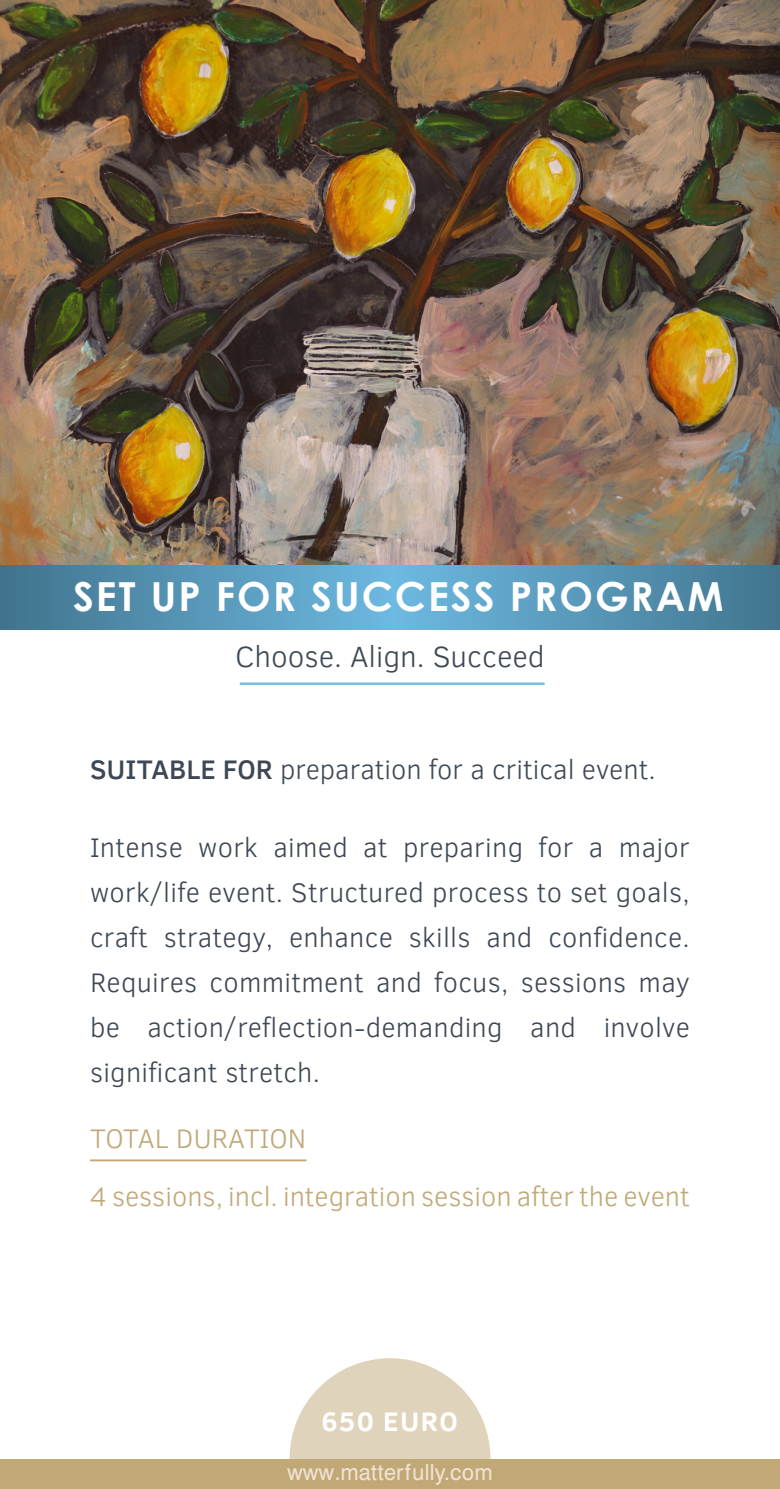
<style>
.page{position:relative;width:780px;height:1489px;background:#fff}
.page>*{position:absolute;margin:0;border:0;box-sizing:border-box;transform-origin:0 0}
.t1{font:700 40px "Century Gothic";letter-spacing:.05em;color:#fff}
.t2{font:300 30px "Clear Sans";color:#3e4854}
.t3{font:300 27.5px/45px "Clear Sans";letter-spacing:.01em;color:#3e4854;text-align:justify}
.t4{font:300 27.5px "Clear Sans";color:#c1a877}
.t5{font:700 27.5px "Clear Sans";letter-spacing:.05em;color:#fff}
.t6{font:25px "Helen HS Bg";color:#f0e1d3}
.s1{font-weight:500}
</style>
<div class="page">
<svg style="left:289px;top:1358px;width:201px;height:101px"></svg>
<img style="left:0;top:0;width:780px;height:565px">
<svg style="left:0;top:565px;width:780px;height:64px;background:#5796b7"></svg>
<hr style="left:90px;top:1159px;width:216px;height:2px;background:#c1a877">
<hr style="left:240px;top:682px;width:304px;height:3px;background:#73c1e2">
<div style="left:0;top:1459px;width:780px;height:29px;background:#c1a877"></div>
<p class="t1" style="left:73px;top:566px;width:652px">SET UP FOR SUCCESS PROGRAM</p>
<p class="t2" style="left:235px;top:636px;width:311px">Choose. Align. Succeed</p>
<p class="t3" style="left:90px;top:746px;width:567px"><span class="s1">SUITABLE FOR</span> preparation for a critical event.</p>
<p class="t3" style="left:90px;top:824px;width:601px">Intense work aimed at preparing for a major work/life event. Structured process to set goals, craft strategy, enhance skills and confidence.<br>Requires commitment and focus, sessions may be action/reflection-demanding and involve significant stretch.</p>
<p class="t4" style="left:90px;top:1120px;width:218px">TOTAL DURATION</p>
<p class="t4" style="left:90px;top:1178px;width:601px">4 sessions, incl. integration session after the event</p>
<p class="t5" style="left:321px;top:1400px;width:138px">650 EURO</p>
<p class="t6" style="left:287px;top:1459px;width:207px">www.matterfully.com</p>
</div>
